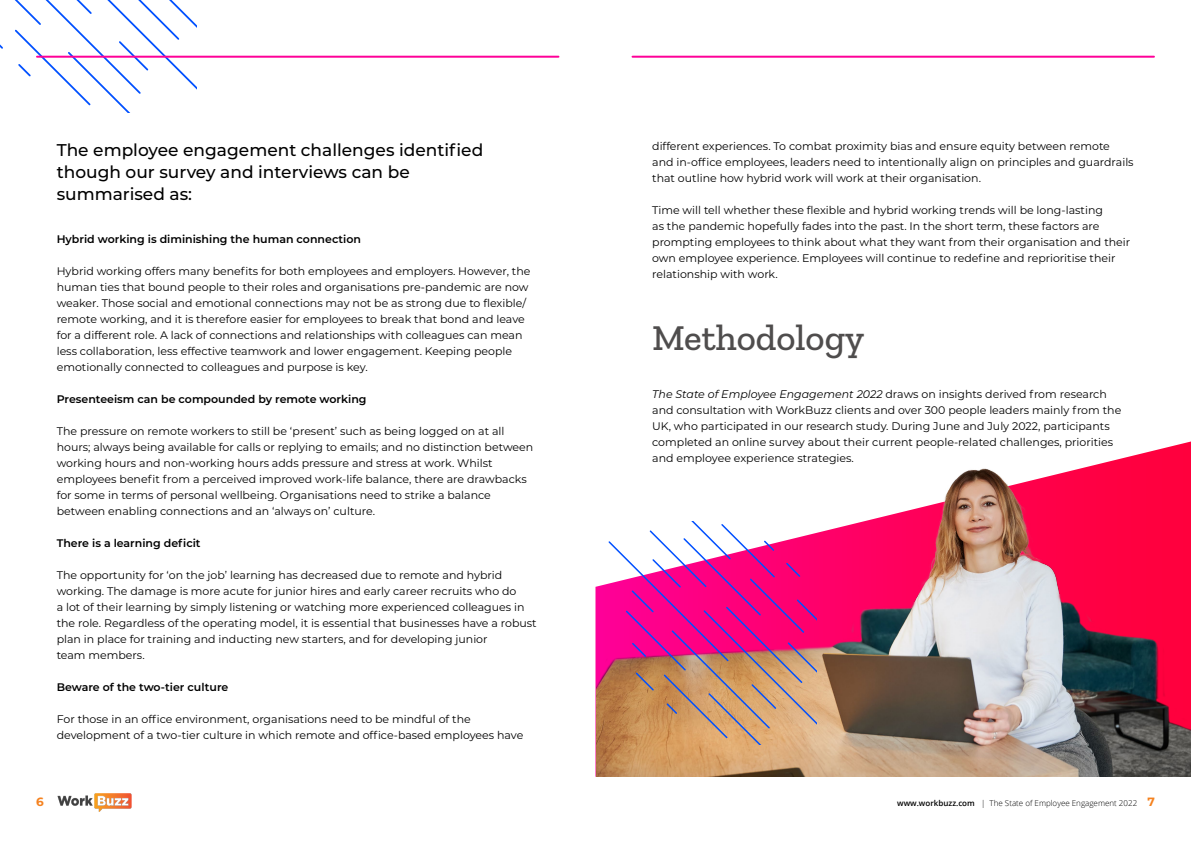
<style>
.page{position:relative;width:1191px;height:842px;background:#fff}
.page>*{position:absolute;margin:0;border:0;box-sizing:border-box;transform-origin:0 0}
.t1{font:500 37px "Zilla Slab";color:#4f4d4d}
.t2{font:500 17px/22px "Montserrat";color:#000}
.t3{font:700 12px "Montserrat";color:#f5821f}
.t4{font:11px/16px "Montserrat";color:#000}
.t5{font:600 11px "Montserrat";color:#000}
.t6{font:300 8px "Open Sans";color:#000}
.s1{font-style:italic}
.s2{font-weight:600}
.s3{font-family:"Montserrat";font-weight:700;font-size:12px;color:#f5821f}
</style>
<div class="page">
<img style="left:57px;top:794px;width:75px;height:17px">
<svg style="left:0;top:0;width:196px;height:112px"></svg>
<svg style="left:595px;top:441px;width:596px;height:336px"></svg>
<hr style="left:37px;top:56px;width:521px;height:2px;background:#fe0098">
<hr style="left:632px;top:56px;width:522px;height:2px;background:#fe0098">
<img style="left:596px;top:460px;width:595px;height:317px">
<svg style="left:607px;top:522px;width:209px;height:222px"></svg>
<h2 class="t2" style="left:57px;top:138px;width:428px">The employee engagement challenges identified though our survey and interviews can be summarised as:</h2>
<p class="t5" style="left:57px;top:231px;width:306px">Hybrid working is diminishing the human connection</p>
<p class="t4" style="left:57px;top:263px;width:475px">Hybrid working offers many benefits for both employees and employers. However, the human ties that bound people to their roles and organisations pre-pandemic are now weaker. Those social and emotional connections may not be as strong due to flexible/ remote working, and it is therefore easier for employees to break that bond and leave for a different role. A lack of connections and relationships with colleagues can mean less collaboration, less effective teamwork and lower engagement. Keeping people emotionally connected to colleagues and purpose is key.</p>
<p class="t5" style="left:57px;top:391px;width:311px">Presenteeism can be compounded by remote working</p>
<p class="t4" style="left:57px;top:423px;width:478px">The pressure on remote workers to still be ‘present’ such as being logged on at all hours; always being available for calls or replying to emails; and no distinction between working hours and non-working hours adds pressure and stress at work. Whilst employees benefit from a perceived improved work-life balance, there are drawbacks for some in terms of personal wellbeing. Organisations need to strike a balance between enabling connections and an ‘always on’ culture.</p>
<p class="t5" style="left:57px;top:535px;width:145px">There is a learning deficit</p>
<p class="t4" style="left:57px;top:567px;width:481px">The opportunity for ‘on the job’ learning has decreased due to remote and hybrid working. The damage is more acute for junior hires and early career recruits who do<br>a lot of their learning by simply listening or watching more experienced colleagues in the role. Regardless of the operating model, it is essential that businesses have a robust plan in place for training and inducting new starters, and for developing junior<br>team members.</p>
<p class="t5" style="left:57px;top:679px;width:173px">Beware of the two-tier culture</p>
<p class="t4" style="left:57px;top:711px;width:468px">For those in an office environment, organisations need to be mindful of the development of a two-tier culture in which remote and office-based employees have</p>
<p class="t4" style="left:652px;top:138px;width:483px">different experiences. To combat proximity bias and ensure equity between remote and in-office employees, leaders need to intentionally align on principles and guardrails that outline how hybrid work will work at their organisation.</p>
<p class="t4" style="left:652px;top:202px;width:479px">Time will tell whether these flexible and hybrid working trends will be long-lasting<br>as the pandemic hopefully fades into the past. In the short term, these factors are prompting employees to think about what they want from their organisation and their own employee experience. Employees will continue to redefine and reprioritise their relationship with work.</p>
<h1 class="t1" style="left:652px;top:317px;width:214px">Methodology</h1>
<p class="t4" style="left:652px;top:386px;width:470px"><span class="s1">The State of Employee Engagement 2022</span> draws on insights derived from research and consultation with WorkBuzz clients and over 300 people leaders mainly from the UK, who participated in our research study. During June and July 2022, participants completed an online survey about their current people-related challenges, priorities and employee experience strategies.</p>
<p class="t3" style="left:36px;top:793px;width:9px">6</p>
<p class="t6" style="left:897px;top:798px;width:259px"><span class="s2">www.workbuzz.com</span> | The State of Employee Engagement 2022 <span class="s3">7</span></p>
</div>
